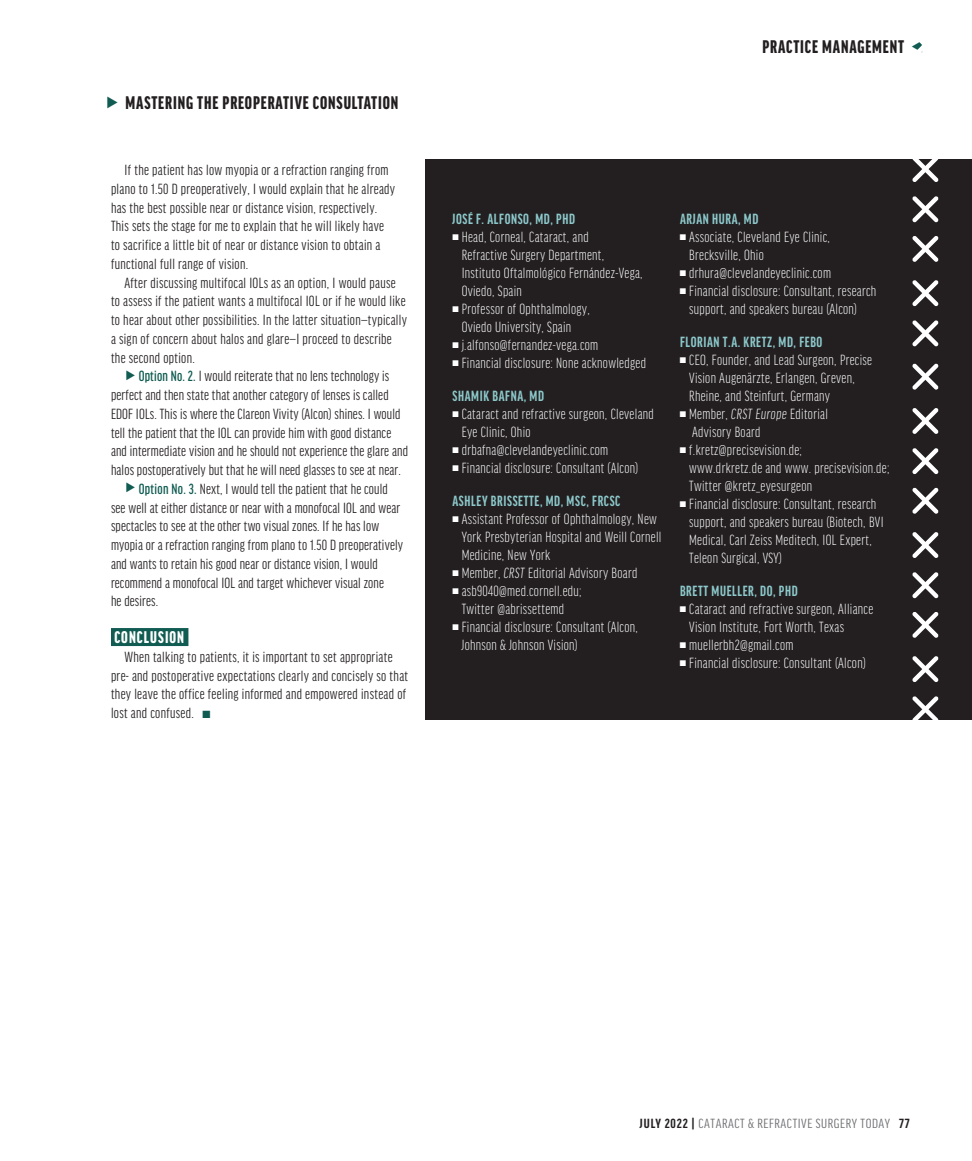
<style>
.page{position:relative;width:972px;height:1161px;background:#fff}
.page>*{position:absolute;margin:0;border:0;box-sizing:border-box;transform-origin:0 0}
.carryhead{font:900 extra-condensed 19.5px "Good Headline Pro";letter-spacing:.045em;color:#231f20}
.subhead{font:900 extra-condensed 18px "Good Headline Pro";letter-spacing:.06em;color:#fff}
.sidebar_body{font:extra-condensed 15.75px/18.8px "Good Headline Pro";letter-spacing:.02em;color:#231f20}
.bio_info{font:300 extra-condensed 15.75px/18px "Good Headline Pro";letter-spacing:.02em;color:#fff}
.bio_name_no_line{font:700 extra-condensed 15.75px "Good Headline Pro";letter-spacing:.04em;color:#8dc9cc}
.t1{font:extra-condensed 14.1px "Good Headline Pro";letter-spacing:.035em;color:#6c6d70;scale:1.11 1}
.s1{font-weight:500;color:#105c52}
.s2{color:#105c52}
.s3{font-style:italic}
.s4{font-weight:700;color:#231f20}
</style>
<div class="page">
<div style="left:111px;top:628px;width:77px;height:18px;background:#105c52"></div>
<div style="left:425px;top:159px;width:547px;height:561px;background:#231f20"></div>
<svg style="left:912px;top:159px;width:27px;height:23px"></svg>
<svg style="left:912px;top:196px;width:27px;height:26px"></svg>
<svg style="left:912px;top:612px;width:27px;height:26px"></svg>
<svg style="left:912px;top:656px;width:27px;height:26px"></svg>
<svg style="left:912px;top:696px;width:27px;height:24px"></svg>
<svg style="left:912px;top:488px;width:27px;height:26px"></svg>
<svg style="left:912px;top:532px;width:27px;height:26px"></svg>
<svg style="left:912px;top:572px;width:27px;height:26px"></svg>
<svg style="left:912px;top:236px;width:27px;height:26px"></svg>
<svg style="left:912px;top:280px;width:27px;height:26px"></svg>
<svg style="left:912px;top:320px;width:27px;height:26px"></svg>
<svg style="left:912px;top:363px;width:27px;height:27px"></svg>
<svg style="left:912px;top:408px;width:27px;height:26px"></svg>
<svg style="left:912px;top:448px;width:27px;height:26px"></svg>
<p class="carryhead" style="left:125px;top:93px;width:274px">MASTERING THE PREOPERATIVE CONSULTATION</p>
<p class="sidebar_body" style="left:111px;top:161px;width:286px;text-indent:14px">If the patient has low myopia or a refraction ranging from plano to 1.50 D preoperatively, I would explain that he already has the best possible near or distance vision, respectively.<br>This sets the stage for me to explain that he will likely have to sacrifice a little bit of near or distance vision to obtain a functional full range of vision.</p>
<p class="sidebar_body" style="left:111px;top:273px;width:298px;text-indent:14px">After discussing multifocal IOLs as an option, I would pause to assess if the patient wants a multifocal IOL or if he would like to hear about other possibilities. In the latter situation—typically a sign of concern about halos and glare—I proceed to describe the second option.</p>
<p class="sidebar_body" style="left:111px;top:367px;width:299px;text-indent:28px"><span class="s1">Option No. 2.</span> I would reiterate that no lens technology is perfect and then state that another category of lenses is called EDOF IOLs. This is where the Clareon Vivity (Alcon) shines. I would tell the patient that the IOL can provide him with good distance and intermediate vision and he should not experience the glare and halos postoperatively but that he will need glasses to see at near.</p>
<p class="sidebar_body" style="left:111px;top:479px;width:294px;text-indent:28px"><span class="s1">Option No. 3.</span> Next, I would tell the patient that he could see well at either distance or near with a monofocal IOL and wear spectacles to see at the other two visual zones. If he has low myopia or a refraction ranging from plano to 1.50 D preoperatively and wants to retain his good near or distance vision, I would recommend a monofocal IOL and target whichever visual zone<br>he desires.</p>
<p class="subhead" style="left:114px;top:628px;width:71px">CONCLUSION</p>
<p class="sidebar_body" style="left:111px;top:647px;width:299px;text-indent:14px">When talking to patients, it is important to set appropriate pre- and postoperative expectations clearly and concisely so that they leave the office feeling informed and empowered instead of lost and confused. <span class="s2">■</span></p>
<p class="carryhead" style="left:762px;top:37px;width:143px">PRACTICE MANAGEMENT</p>
<p class="bio_name_no_line" style="left:452px;top:211px;width:124px">JOSÉ F. ALFONSO, MD, PHD</p>
<p class="bio_info" style="left:462px;top:228px;width:182px;text-indent:-9px">■ Head, Corneal, Cataract, and<br>Refractive Surgery Department,<br>Instituto Oftalmológico Fernández-Vega,<br>Oviedo, Spain</p>
<p class="bio_info" style="left:452px;top:300px;width:139px;text-align:center">■ Professor of Ophthalmology,<br>Oviedo University, Spain</p>
<p class="bio_info" style="left:452px;top:336px;width:147px">■ j.alfonso@fernandez-vega.com</p>
<p class="bio_info" style="left:452px;top:354px;width:195px">■ Financial disclosure: None acknowledged</p>
<p class="bio_name_no_line" style="left:452px;top:388px;width:93px">SHAMIK BAFNA, MD</p>
<p class="bio_info" style="left:462px;top:405px;width:194px;text-indent:-9px">■ Cataract and refractive surgeon, Cleveland<br>Eye Clinic, Ohio</p>
<p class="bio_info" style="left:452px;top:441px;width:157px">■ drbafna@clevelandeyeclinic.com</p>
<p class="bio_info" style="left:452px;top:459px;width:187px">■ Financial disclosure: Consultant (Alcon)</p>
<p class="bio_name_no_line" style="left:452px;top:493px;width:169px">ASHLEY BRISSETTE, MD, MSC, FRCSC</p>
<p class="bio_info" style="left:462px;top:510px;width:201px;text-indent:-9px">■ Assistant Professor of Ophthalmology, New<br>York Presbyterian Hospital and Weill Cornell<br>Medicine, New York</p>
<p class="bio_info" style="left:452px;top:564px;width:186px">■ Member, <span class="s3">CRST</span> Editorial Advisory Board</p>
<p class="bio_info" style="left:452px;top:582px;width:131px;text-align:center">■ asb9040@med.cornell.edu;<br>Twitter @abrissettemd</p>
<p class="bio_info" style="left:462px;top:618px;width:178px;text-indent:-9px">■ Financial disclosure: Consultant (Alcon,<br>Johnson &amp; Johnson Vision)</p>
<p class="bio_name_no_line" style="left:680px;top:211px;width:80px">ARJAN HURA, MD</p>
<p class="bio_info" style="left:689px;top:228px;width:142px;text-indent:-9px">■ Associate, Cleveland Eye Clinic,<br>Brecksville, Ohio</p>
<p class="bio_info" style="left:680px;top:264px;width:153px">■ drhura@clevelandeyeclinic.com</p>
<p class="bio_info" style="left:689px;top:282px;width:189px;text-indent:-9px">■ Financial disclosure: Consultant, research support, and speakers bureau (Alcon)</p>
<p class="bio_name_no_line" style="left:680px;top:334px;width:144px">FLORIAN T.A. KRETZ, MD, FEBO</p>
<p class="bio_info" style="left:689px;top:351px;width:184px;text-indent:-9px">■ CEO, Founder, and Lead Surgeon, Precise<br>Vision Augenärzte, Erlangen, Greven,<br>Rheine, and Steinfurt, Germany</p>
<p class="bio_info" style="left:692px;top:405px;width:137px;text-indent:-12px">■ Member, <span class="s3">CRST Europe</span> Editorial<br>Advisory Board</p>
<p class="bio_info" style="left:689px;top:441px;width:202px;text-indent:-9px">■ f.kretz@precisevision.de;<br>www.drkretz.de and www. precisevision.de;<br>Twitter @kretz_eyesurgeon</p>
<p class="bio_info" style="left:689px;top:495px;width:196px;text-indent:-9px">■ Financial disclosure: Consultant, research support, and speakers bureau (Biotech, BVI Medical, Carl Zeiss Meditech, IOL Expert, Teleon Surgical, VSY)</p>
<p class="bio_name_no_line" style="left:680px;top:583px;width:119px">BRETT MUELLER, DO, PHD</p>
<p class="bio_info" style="left:689px;top:600px;width:186px;text-indent:-9px">■ Cataract and refractive surgeon, Alliance<br>Vision Institute, Fort Worth, Texas</p>
<p class="bio_info" style="left:680px;top:636px;width:115px">■ muellerbh2@gmail.com</p>
<p class="bio_info" style="left:680px;top:654px;width:187px">■ Financial disclosure: Consultant (Alcon)</p>
<p class="t1" style="left:640px;top:1117px;width:245px"><span class="s4">JULY 2022 |</span> CATARACT &amp; REFRACTIVE SURGERY TODAY <span class="s4">77</span></p>
</div>
